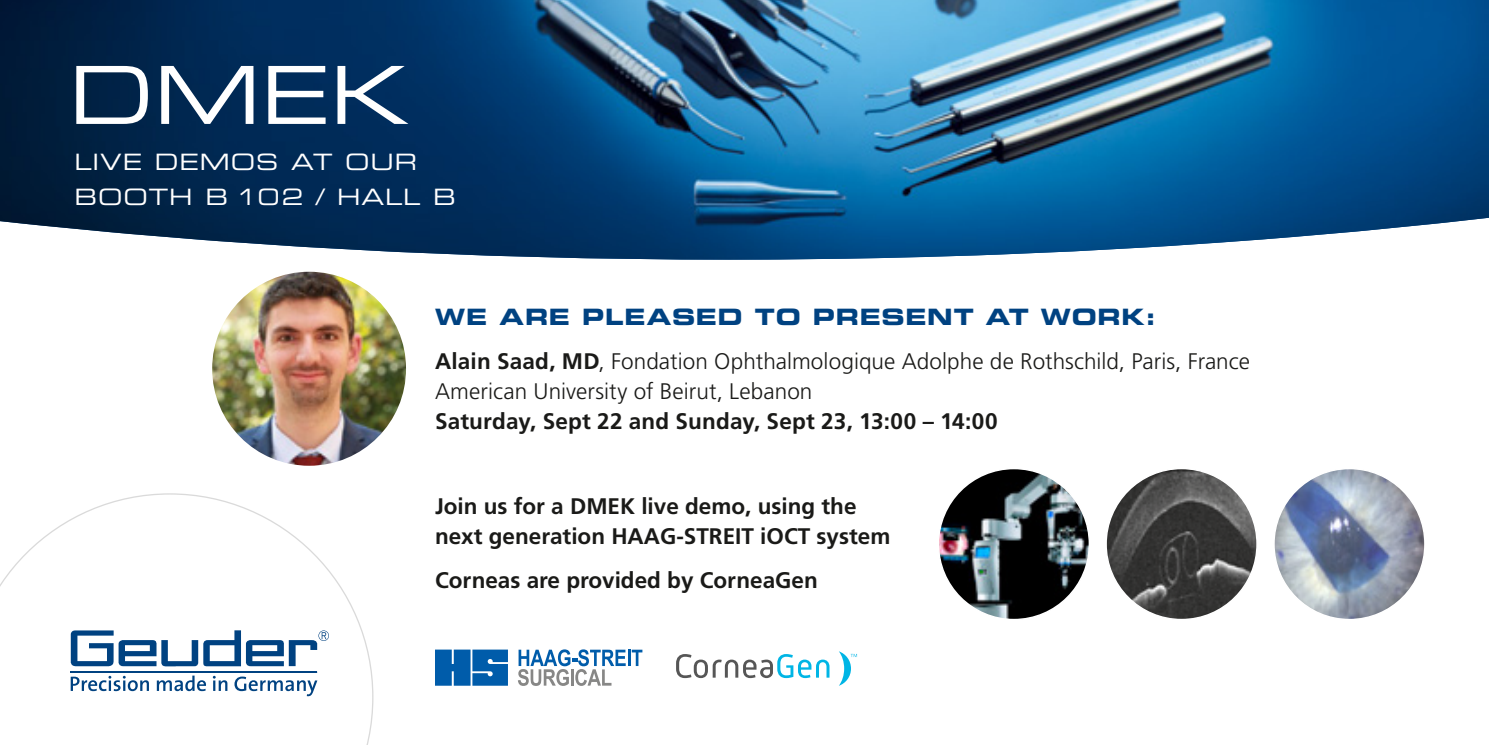
<style>
.page{position:relative;width:1489px;height:745px;background:#fff}
.page>*{position:absolute;margin:0;border:0;box-sizing:border-box;transform-origin:0 0}
.t1{font:80px "Eurostile LT Std Ex 2";color:#fff}
.t2{font:700 22.5px/30px "Frutiger LT Std";color:#1a1a18}
.t3{font:300 22.5px/30px "Frutiger LT Std";letter-spacing:.005em;color:#1a1a18}
.t4{font:22.5px/35px "Eurostile LT Std Ex 2";letter-spacing:.04em;color:#fff}
.t5{font:22.5px "Eurostile LT Std Bold Ex 2";letter-spacing:.035em;color:#004281}
.s1{font-weight:700}
</style>
<div class="page">
<img style="left:0;top:0;width:1488px;height:259px">
<svg style="left:0;top:493px;width:373px;height:251px"></svg>
<svg style="left:71px;top:675px;width:78px;height:15px"></svg>
<svg style="left:157px;top:675px;width:49px;height:15px"></svg>
<svg style="left:213px;top:675px;width:14px;height:15px"></svg>
<svg style="left:234px;top:672px;width:83px;height:23px"></svg>
<hr style="left:71px;top:671px;width:246px;height:1px;background:#004281">
<svg style="left:70px;top:630px;width:259px;height:35px"></svg>
<img style="left:1108px;top:470px;width:146px;height:147px">
<img style="left:1276px;top:470px;width:146px;height:147px">
<img style="left:940px;top:470px;width:147px;height:147px">
<img style="left:211px;top:270px;width:196px;height:196px;border-radius:98px">
<svg style="left:839px;top:651px;width:18px;height:34px"></svg>
<svg style="left:676px;top:654px;width:153px;height:23px"></svg>
<svg style="left:435px;top:649px;width:73px;height:36px;background:#196cb2"></svg>
<hr style="left:627px;top:649px;width:3px;height:16px;background:#005caa">
<svg style="left:631px;top:649px;width:11px;height:16px"></svg>
<svg style="left:518px;top:649px;width:107px;height:36px"></svg>
<h1 class="t1" style="left:69px;top:40px;width:341px">DMEK</h1>
<p class="t4" style="left:74px;top:144px;width:383px">LIVE DEMOS AT OUR<br>BOOTH B 102 / HALL B</p>
<p class="t5" style="left:435px;top:301px;width:722px">WE ARE PLEASED TO PRESENT AT WORK:</p>
<p class="t3" style="left:435px;top:346px;width:816px"><span class="s1">Alain Saad, MD</span>, Fondation Ophthalmologique Adolphe de Rothschild, Paris, France<br>American University of Beirut, Lebanon</p>
<p class="t2" style="left:435px;top:406px;width:564px">Saturday, Sept 22 and Sunday, Sept 23, 13:00 – 14:00</p>
<p class="t2" style="left:435px;top:491px;width:457px">Join us for a DMEK live demo, using the next generation HAAG-STREIT iOCT system</p>
<p class="t2" style="left:435px;top:565px;width:384px">Corneas are provided by CorneaGen</p>
</div>
